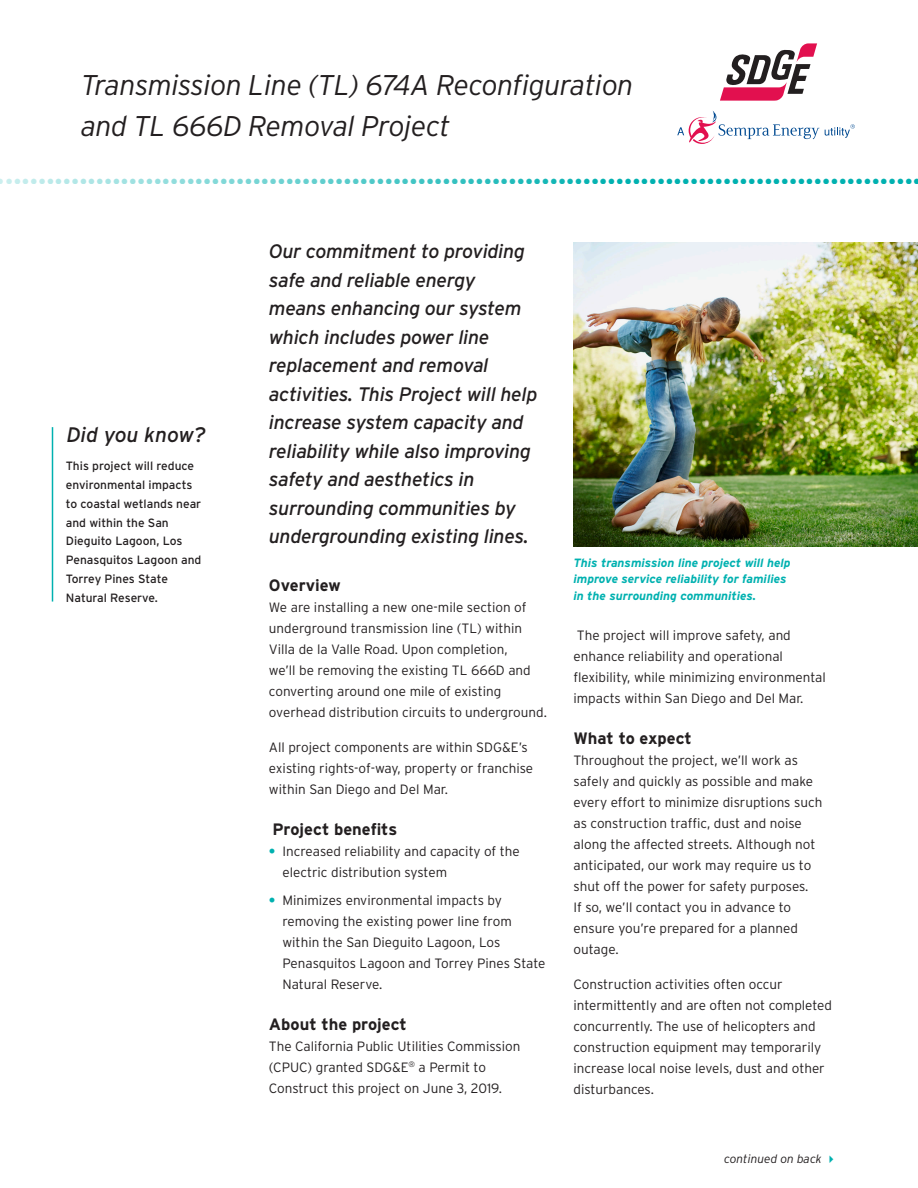
<style>
.page{position:relative;width:918px;height:1188px;background:#fff}
.page>*{position:absolute;margin:0;border:0;box-sizing:border-box;transform-origin:0 0}
.Headline{font:italic 300 28.5px/40.5px "Interstate";letter-spacing:-.015em;color:#231f20}
.t1{font:21px "Minion Pro";color:#00b1b0}
.Sidebar_head{font:italic 21px "Interstate";color:#231f20}
.text{font:italic 19.5px/28.5px "Interstate";letter-spacing:-.015em;color:#231f20}
.Subhead{font:700 16.5px "Interstate";color:#231f20}
.text-2{font:700 16.5px "Interstate";color:#231f20}
.text-3{font:300 13.5px/21px "Interstate";color:#231f20}
.hanging{font:300 13.5px/21px "Interstate";color:#231f20}
.hanging-2{font:12px/18.8px "Interstate";color:#231f20}
.t2{font:italic 700 12px/16.5px "Interstate";color:#00b1b0}
.t3{font:italic 300 12px "Interstate";color:#231f20}
.s1{font-weight:700;color:#00b1b0}
.s2{color:#00b1b0}
</style>
<div class="page">
<hr style="left:52px;top:427px;width:1px;height:175px;background:#00b1b0">
<img style="left:573px;top:242px;width:345px;height:304px">
<svg style="left:720px;top:43px;width:97px;height:58px"></svg>
<svg style="left:677px;top:111px;width:142px;height:33px"></svg>
<svg style="left:825px;top:124px;width:30px;height:14px"></svg>
<p class="Headline" style="left:81px;top:65px;width:554px">Transmission Line (TL) 674A Reconfiguration and TL 666D Removal Project</p>
<h2 class="t1" style="left:-3px;top:165px;width:926px">••••••••••••••••••••••••••••••••••••••••••••••••••••••••••••••••••••••••••••••••••••••••••••••••••••••••••••••••</h2>
<p class="Sidebar_head" style="left:66px;top:423px;width:141px">Did you know?</p>
<p class="hanging-2" style="left:66px;top:457px;width:137px">This project will reduce environmental impacts to coastal wetlands near and within the San<br>Dieguito Lagoon, Los<br>Penasquitos Lagoon and<br>Torrey Pines State<br>Natural Reserve.</p>
<p class="text" style="left:269px;top:237px;width:270px">Our commitment to providing safe and reliable energy means enhancing our system which includes power line replacement and removal activities. This Project will help increase system capacity and reliability while also improving safety and aesthetics in surrounding communities by undergrounding existing lines.</p>
<p class="Subhead" style="left:269px;top:576px;width:73px">Overview</p>
<p class="text-3" style="left:269px;top:597px;width:280px">We are installing a new one-mile section of underground transmission line (TL) within Villa de la Valle Road. Upon completion,<br>we’ll be removing the existing TL 666D and converting around one mile of existing overhead distribution circuits to underground.</p>
<p class="text-3" style="left:269px;top:736px;width:266px">All project components are within SDG&amp;E’s existing rights-of-way, property or franchise within San Diego and Del Mar.</p>
<p class="text-2" style="left:272px;top:820px;width:126px">Project benefits</p>
<p class="hanging" style="left:282px;top:841px;width:239px;text-indent:-14px"><span class="s1">•</span> Increased reliability and capacity of the electric distribution system</p>
<p class="hanging" style="left:282px;top:889px;width:265px;text-indent:-14px"><span class="s1">•</span> Minimizes environmental impacts by removing the existing power line from within the San Dieguito Lagoon, Los Penasquitos Lagoon and Torrey Pines State Natural Reserve.</p>
<p class="Subhead" style="left:269px;top:1015px;width:140px">About the project</p>
<p class="text-3" style="left:269px;top:1036px;width:253px">The California Public Utilities Commission (CPUC) granted SDG&amp;E<sup>®</sup> a Permit to<br>Construct this project on June 3, 2019.</p>
<p class="t2" style="left:573px;top:554px;width:219px">This transmission line project will help improve service reliability for families in the surrounding communities.</p>
<p class="text-3" style="left:573px;top:625px;width:254px">The project will improve safety, and enhance reliability and operational flexibility, while minimizing environmental impacts within San Diego and Del Mar.</p>
<p class="Subhead" style="left:573px;top:729px;width:120px">What to expect</p>
<p class="text-3" style="left:573px;top:750px;width:250px">Throughout the project, we’ll work as safely and quickly as possible and make every effort to minimize disruptions such as construction traffic, dust and noise along the affected streets. Although not anticipated, our work may require us to shut off the power for safety purposes.<br>If so, we’ll contact you in advance to ensure you’re prepared for a planned outage.</p>
<p class="text-3" style="left:573px;top:973px;width:260px">Construction activities often occur intermittently and are often not completed concurrently. The use of helicopters and construction equipment may temporarily increase local noise levels, dust and other disturbances.</p>
<p class="t3" style="left:724px;top:1152px;width:114px">continued on back <span class="s2">✔</span></p>
</div>
